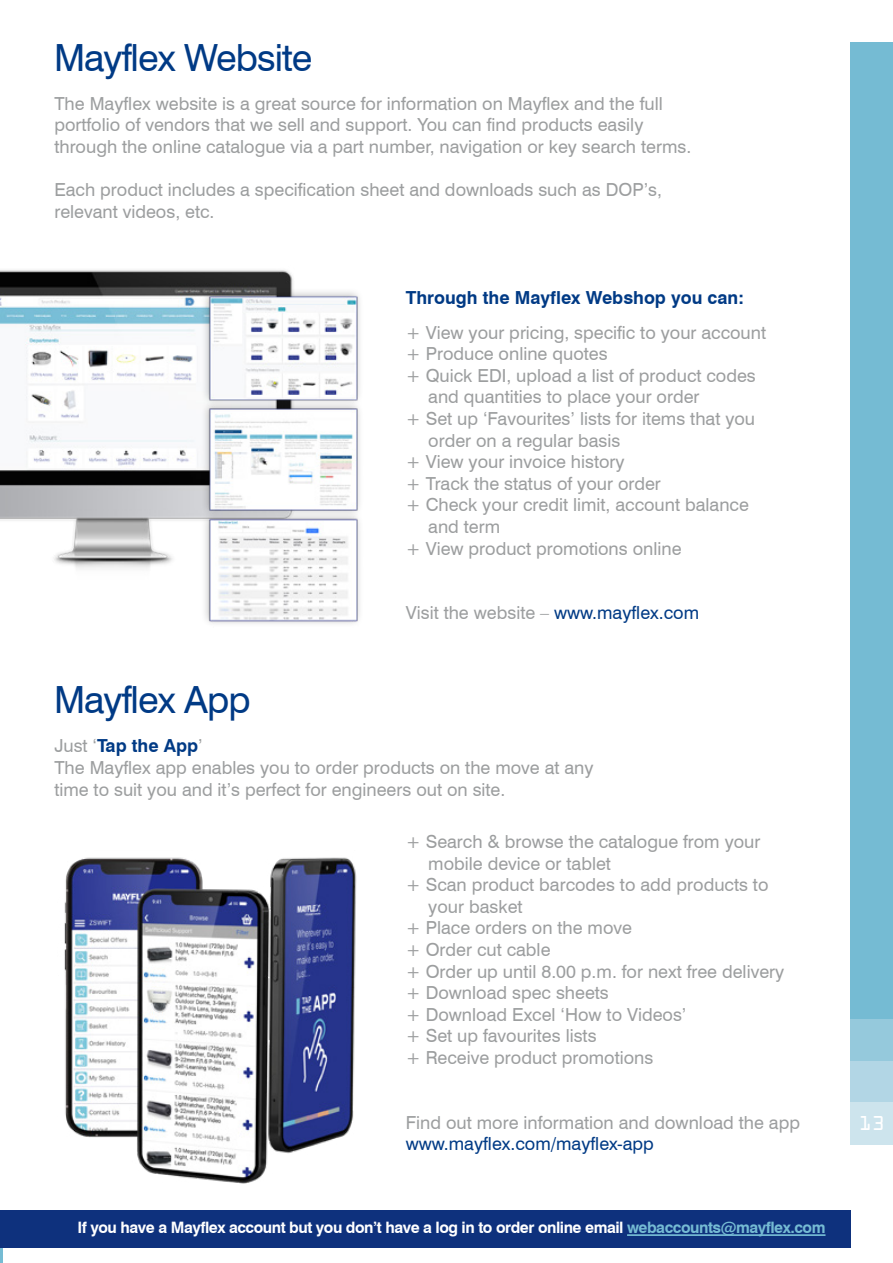
<style>
.page{position:relative;width:893px;height:1263px;background:#fff}
.page>*{position:absolute;margin:0;border:0;box-sizing:border-box;transform-origin:0 0}
.t1{font:37.5px "Swiss 721 BT";letter-spacing:-.025em;color:#003a85}
.t2{font:18px/21.6px "Swiss 721 BT";color:#9c9e9f}
.t3{font:700 18px "Swiss 721 BT";color:#003a85}
.t4{font:18px "Swiss 721 BT";color:#003a85}
.t5{font:18px "OCRA Std";color:#fff}
.t6{font:700 15.75px "Swiss 721 BT";letter-spacing:-.03em;color:#fff}
.s1{color:#003a85}
.s2{font-weight:700;color:#003a85}
.s3{color:#75bbd3}
</style>
<div class="page">
<div style="left:850px;top:1060px;width:43px;height:43px;background:#b2d6e5"></div>
<div style="left:850px;top:1103px;width:43px;height:42px;background:#cde4ed"></div>
<div style="left:850px;top:1018px;width:43px;height:42px;background:#95c9dc"></div>
<div style="left:850px;top:42px;width:43px;height:976px;background:#75bbd3"></div>
<hr style="left:0;top:1210px;width:2px;height:53px;background:#75bbd3">
<img style="left:0;top:270px;width:293px;height:299px">
<img style="left:199px;top:280px;width:161px;height:344px">
<img style="left:64px;top:857px;width:293px;height:327px">
<div style="left:0;top:1210px;width:850px;height:38px;background:#0e317d"></div>
<hr style="left:627px;top:1234px;width:198px;height:2px;background:#75bbd3">
<h1 class="t1" style="left:54px;top:34px;width:260px">Mayflex Website</h1>
<p class="t2" style="left:54px;top:92px;width:638px">The Mayflex website is a great source for information on Mayflex and the full portfolio of vendors that we sell and support. You can find products easily through the online catalogue via a part number, navigation or key search terms.</p>
<p class="t2" style="left:54px;top:179px;width:609px">Each product includes a specification sheet and downloads such as DOP’s, relevant videos, etc.</p>
<p class="t3" style="left:406px;top:287px;width:340px">Through the Mayflex Webshop you can:</p>
<p class="t2" style="left:406px;top:321px;width:362px">+ View your pricing, specific to your account</p>
<p class="t2" style="left:406px;top:343px;width:203px">+ Produce online quotes</p>
<p class="t2" style="left:406px;top:364px;width:352px">+ Quick EDI, upload a list of product codes</p>
<p class="t2" style="left:428px;top:386px;width:273px">and quantities to place your order</p>
<p class="t2" style="left:406px;top:408px;width:351px">+ Set up ‘Favourites’ lists for items that you</p>
<p class="t2" style="left:428px;top:429px;width:194px">order on a regular basis</p>
<p class="t2" style="left:406px;top:451px;width:220px">+ View your invoice history</p>
<p class="t2" style="left:406px;top:472px;width:257px">+ Track the status of your order</p>
<p class="t2" style="left:406px;top:494px;width:345px">+ Check your credit limit, account balance</p>
<p class="t2" style="left:428px;top:516px;width:73px">and term</p>
<p class="t2" style="left:406px;top:537px;width:277px">+ View product promotions online</p>
<h1 class="t1" style="left:54px;top:677px;width:198px">Mayflex App</h1>
<p class="t2" style="left:406px;top:602px;width:295px">Visit the website – <span class="s1">www.mayflex.com</span></p>
<p class="t2" style="left:54px;top:735px;width:541px">Just ‘<span class="s2">Tap the App</span>’<br>The Mayflex app enables you to order products on the move at any time to suit you and it’s perfect for engineers out on site.</p>
<p class="t2" style="left:406px;top:831px;width:356px">+ Search &amp; browse the catalogue from your</p>
<p class="t2" style="left:428px;top:852px;width:184px">mobile device or tablet</p>
<p class="t2" style="left:406px;top:874px;width:364px">+ Scan product barcodes to add products to</p>
<p class="t2" style="left:428px;top:895px;width:96px">your basket</p>
<p class="t2" style="left:406px;top:917px;width:228px">+ Place orders on the move</p>
<p class="t2" style="left:406px;top:939px;width:146px">+ Order cut cable</p>
<p class="t2" style="left:406px;top:960px;width:380px">+ Order up until 8.00 p.m. for next free delivery</p>
<p class="t2" style="left:406px;top:982px;width:205px">+ Download spec sheets</p>
<p class="t2" style="left:406px;top:1003px;width:282px">+ Download Excel ‘How to Videos’</p>
<p class="t2" style="left:406px;top:1025px;width:192px">+ Set up favourites lists</p>
<p class="t2" style="left:406px;top:1047px;width:249px">+ Receive product promotions</p>
<p class="t2" style="left:406px;top:1111px;width:396px">Find out more information and download the app</p>
<p class="t4" style="left:406px;top:1133px;width:250px">www.mayflex.com/mayflex-app</p>
<p class="t6" style="left:78px;top:1218px;width:749px">If you have a Mayflex account but you don’t have a log in to order online email <span class="s3">webaccounts@mayflex.com</span></p>
<p class="t5" style="left:859px;top:1115px;width:27px">13</p>
</div>
